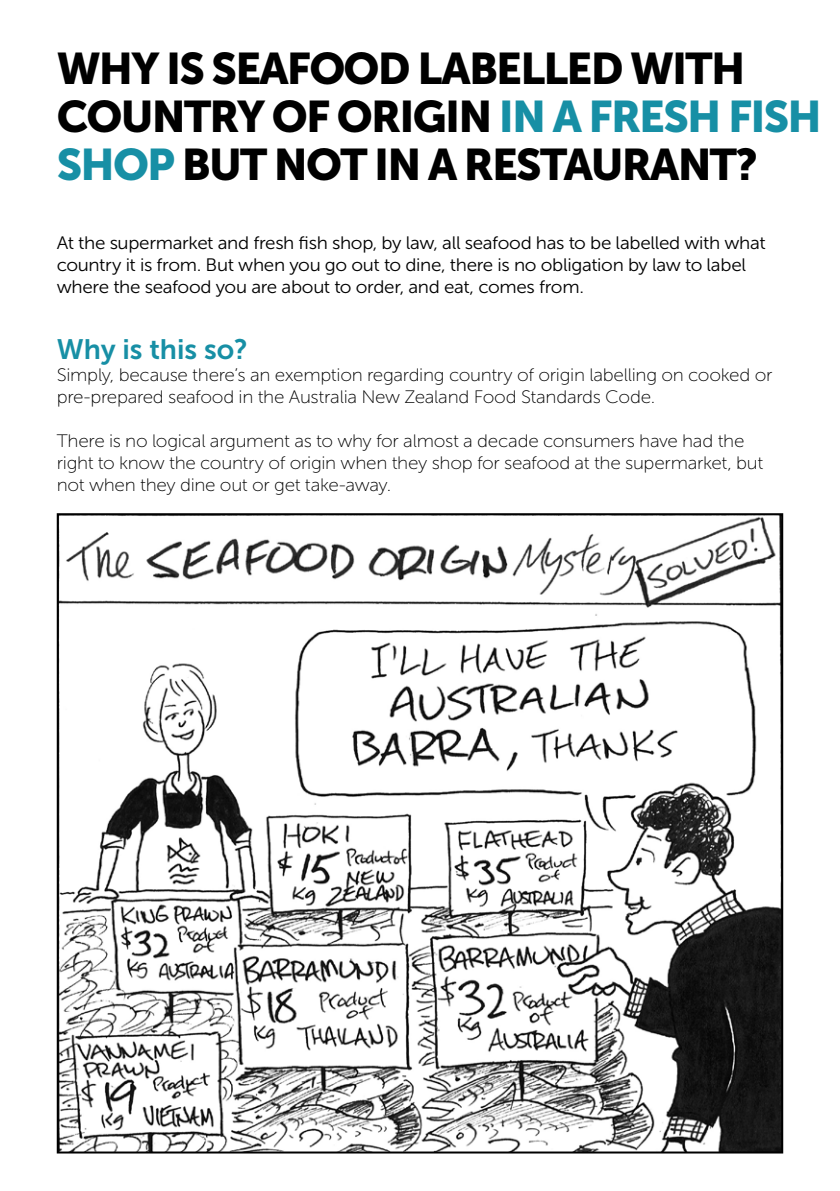
<style>
.page{position:relative;width:840px;height:1191px;background:#fff}
.page>*{position:absolute;margin:0;border:0;box-sizing:border-box;transform-origin:0 0}
.t1{font:44px/48px "Museo Sans 900";letter-spacing:-.04em;color:#000}
.t2{font:28px "Museo Sans 700";color:#178fa5}
.t3{font:18px/22px "Museo Sans 100";letter-spacing:-.015em;color:#000;scale:1.05 1}
.t4{font:18px/22px "Museo Sans 300";letter-spacing:-.02em;color:#000;scale:1.05 1}
.s1{color:#178fa5}
</style>
<div class="page">
<img style="left:60px;top:516px;width:719px;height:634px">
<h1 class="t1" style="left:57px;top:44px;width:766px">WHY IS SEAFOOD LABELLED WITH<br>COUNTRY OF ORIGIN <span class="s1">IN A FRESH FISH<br>SHOP</span> BUT NOT IN A RESTAURANT?</h1>
<p class="t4" style="left:57px;top:232px;width:676px">At the supermarket and fresh fish shop, by law, all seafood has to be labelled with what country it is from. But when you go out to dine, there is no obligation by law to label where the seafood you are about to order, and eat, comes from.</p>
<h2 class="t2" style="left:57px;top:334px;width:192px">Why is this so?</h2>
<p class="t3" style="left:57px;top:364px;width:682px">Simply, because there’s an exemption regarding country of origin labelling on cooked or pre-prepared seafood in the Australia New Zealand Food Standards Code.</p>
<p class="t3" style="left:57px;top:430px;width:674px">There is no logical argument as to why for almost a decade consumers have had the right to know the country of origin when they shop for seafood at the supermarket, but not when they dine out or get take-away.</p>
</div>
